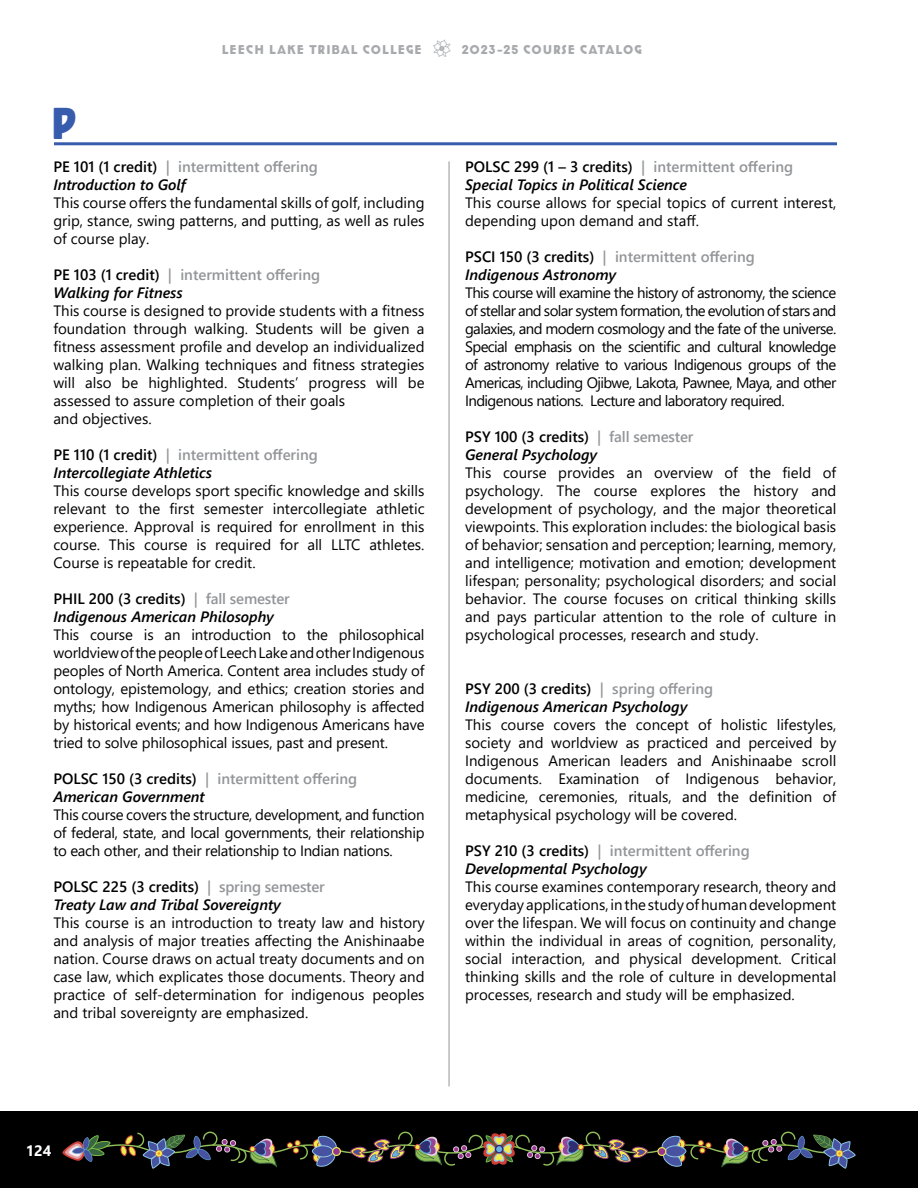
<style>
.page{position:relative;width:918px;height:1188px;background:#fff}
.page>*{position:absolute;margin:0;border:0;box-sizing:border-box;transform-origin:0 0}
.t1{font:800 42px "Cocotte Alternate";color:#385cad}
.t2{font:15px/18px "Segoe UI";color:#000;text-align:justify}
.t3{font:italic 600 15px/18px "Segoe UI";color:#000}
.t4{font:600 15px/18px "Segoe UI";color:#939598}
.t5{font:700 15px "Segoe UI";color:#fff}
.t6{font:800 12px "Cocotte Alternate";letter-spacing:.075em;color:#a7a9ac}
.s1{font-family:"Flowers St";font-weight:400;font-size:15px}
.s2{color:#000}
.s3{font-style:italic;color:#000}
.s4{font-style:normal}
.s5{font-style:normal;color:#939598}
</style>
<div class="page">
<div style="left:0;top:1112px;width:918px;height:76px;background:#000"></div>
<img style="left:62px;top:1132px;width:794px;height:37px">
<hr style="left:449px;top:161px;width:1px;height:925px;background:#939598">
<hr style="left:54px;top:142px;width:783px;height:3px;background:#385cad">
<p class="t6" style="left:222px;top:41px;width:422px">LEECH LAKE TRIBAL COLLEGE <span class="s1">H</span> 2023-25 COURSE CATALOG</p>
<h1 class="t1" style="left:51px;top:93px;width:29px">P</h1>
<p class="t4" style="left:53px;top:157px;width:266px"><span class="s2">PE 101 (1 credit)</span> | intermittent offering<br><span class="s3">Introduction to Golf</span></p>
<p class="t2" style="left:53px;top:193px;width:373px">This course offers the fundamental skills of golf, including grip, stance, swing patterns, and putting, as well as rules of course play.</p>
<p class="t4" style="left:53px;top:265px;width:268px"><span class="s2">PE 103 (1 credit)</span> | intermittent offering<br><span class="s3">Walking for Fitness</span></p>
<p class="t2" style="left:53px;top:301px;width:373px;text-align:left">This course is designed to provide students with a fitness foundation through walking. Students will be given a fitness assessment profile and develop an individualized walking plan. Walking techniques and fitness strategies will also be highlighted. Students’ progress will be assessed to assure completion of their goals<br>and objectives.</p>
<p class="t3" style="left:53px;top:444px;width:266px"><span class="s4">PE 110 (1 credit)</span> <span class="s5">| intermittent offering<br></span>Intercollegiate Athletics</p>
<p class="t2" style="left:53px;top:481px;width:373px">This course develops sport specific knowledge and skills relevant to the first semester intercollegiate athletic experience. Approval is required for enrollment in this course. This course is required for all LLTC athletes.<br>Course is repeatable for credit.</p>
<p class="t3" style="left:53px;top:588px;width:238px"><span class="s4">PHIL 200 (3 credits)</span> <span class="s5">| fall semester<br></span>Indigenous American Philosophy</p>
<p class="t2" style="left:53px;top:625px;width:373px">This course is an introduction to the philosophical worldview of the people of Leech Lake and other Indigenous peoples of North America. Content area includes study of ontology, epistemology, and ethics; creation stories and myths; how Indigenous American philosophy is affected by historical events; and how Indigenous Americans have tried to solve philosophical issues, past and present.</p>
<p class="t4" style="left:53px;top:769px;width:305px"><span class="s2">POLSC 150 (3 credits)</span> | intermittent offering<br><span class="s3">American Government</span></p>
<p class="t2" style="left:53px;top:805px;width:373px">This course covers the structure, development, and function of federal, state, and local governments, their relationship to each other, and their relationship to Indian nations.</p>
<p class="t3" style="left:53px;top:876px;width:273px"><span class="s4">POLSC 225 (3 credits)</span> <span class="s5">| spring semester<br></span>Treaty Law and Tribal Sovereignty</p>
<p class="t2" style="left:53px;top:913px;width:373px">This course is an introduction to treaty law and history and analysis of major treaties affecting the Anishinaabe nation. Course draws on actual treaty documents and on case law, which explicates those documents. Theory and practice of self-determination for indigenous peoples and tribal sovereignty are emphasized.</p>
<p class="t3" style="left:465px;top:156px;width:330px"><span class="s4">POLSC 299 (1 – 3 credits)</span> <span class="s5">| intermittent offering<br></span>Special Topics in Political Science</p>
<p class="t2" style="left:465px;top:193px;width:373px">This course allows for special topics of current interest, depending upon demand and staff.</p>
<p class="t4" style="left:465px;top:247px;width:291px"><span class="s2">PSCI 150 (3 credits)</span> | intermittent offering<br><span class="s3">Indigenous Astronomy</span></p>
<p class="t2" style="left:465px;top:283px;width:373px">This course will examine the history of astronomy, the science of stellar and solar system formation, the evolution of stars and galaxies, and modern cosmology and the fate of the universe.<br>Special emphasis on the scientific and cultural knowledge of astronomy relative to various Indigenous groups of the Americas, including Ojibwe, Lakota, Pawnee, Maya, and other Indigenous nations. Lecture and laboratory required.</p>
<p class="t3" style="left:465px;top:426px;width:230px"><span class="s4">PSY 100 (3 credits)</span> <span class="s5">| fall semester<br></span>General Psychology</p>
<p class="t2" style="left:465px;top:463px;width:373px">This course provides an overview of the field of psychology. The course explores the history and development of psychology, and the major theoretical viewpoints. This exploration includes: the biological basis of behavior; sensation and perception; learning, memory, and intelligence; motivation and emotion; development lifespan; personality; psychological disorders; and social behavior. The course focuses on critical thinking skills and pays particular attention to the role of culture in psychological processes, research and study.</p>
<p class="t3" style="left:465px;top:678px;width:250px"><span class="s4">PSY 200 (3 credits)</span> <span class="s5">| spring offering<br></span>Indigenous American Psychology</p>
<p class="t2" style="left:465px;top:715px;width:373px">This course covers the concept of holistic lifestyles, society and worldview as practiced and perceived by Indigenous American leaders and Anishinaabe scroll documents. Examination of Indigenous behavior, medicine, ceremonies, rituals, and the definition of metaphysical psychology will be covered.</p>
<p class="t3" style="left:465px;top:840px;width:286px"><span class="s4">PSY 210 (3 credits)</span> <span class="s5">| intermittent offering<br></span>Developmental Psychology</p>
<p class="t2" style="left:465px;top:877px;width:373px">This course examines contemporary research, theory and everyday applications, in the study of human development over the lifespan. We will focus on continuity and change within the individual in areas of cognition, personality, social interaction, and physical development. Critical thinking skills and the role of culture in developmental processes, research and study will be emphasized.</p>
<p class="t5" style="left:26px;top:1136px;width:27px">124</p>
</div>
